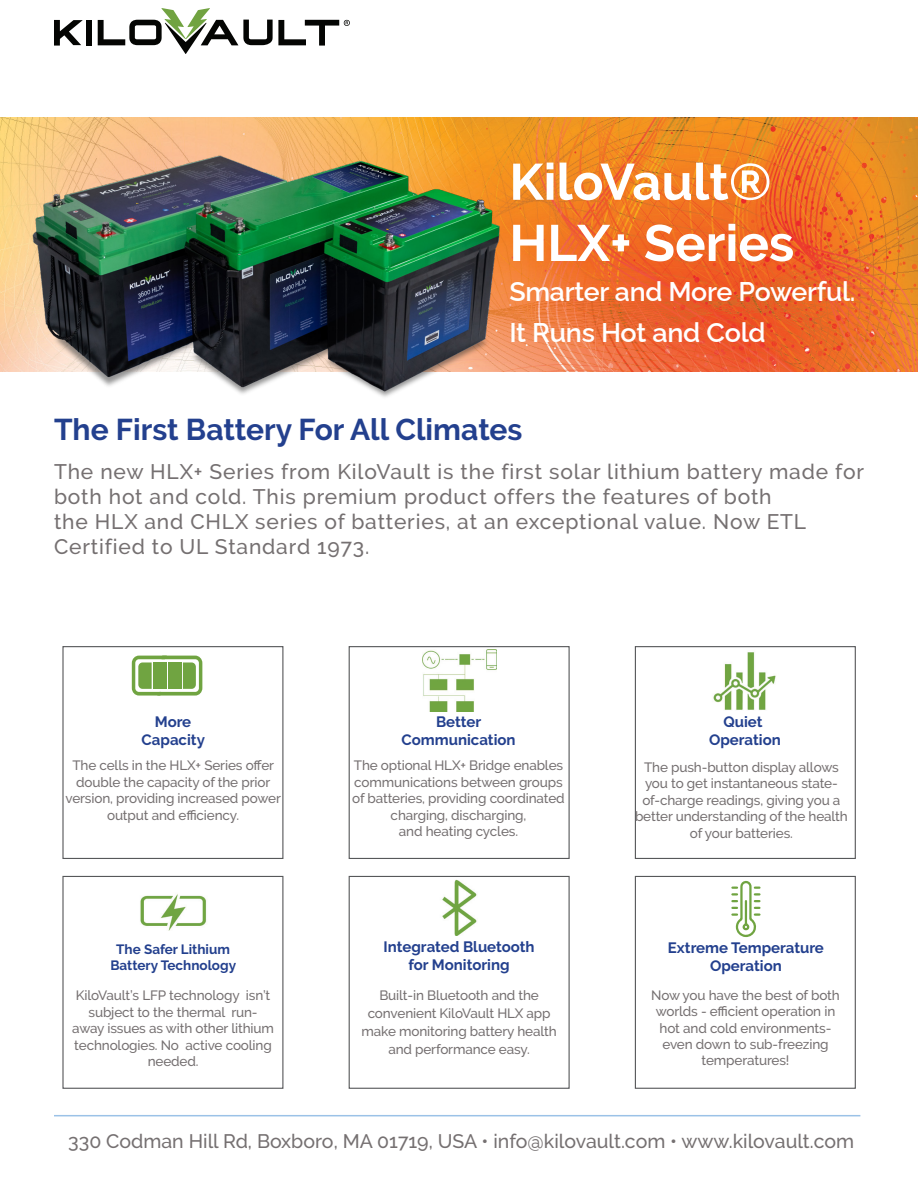
<style>
.page{position:relative;width:918px;height:1188px;background:#fff}
.page>*{position:absolute;margin:0;border:0;box-sizing:border-box;transform-origin:0 0}
.Titile{font:700 51px/61.2px "Raleway";color:#fff}
.t1{font:700 30px "Raleway";color:#23408e}
.Sub_title{font:600 27px "Raleway";letter-spacing:-.01em;color:#fff}
.t2{font:500 21px/25.2px "Raleway";letter-spacing:.04em;color:#757071}
.t3{font:500 19.5px "Raleway";color:#757071}
.t4{font:700 15px/18px "Raleway";color:#23408e;text-align:center}
.t5{font:500 13.5px/16.5px "Raleway";letter-spacing:-.01em;color:#757071;text-align:center}
.t6{font:700 13.5px "Raleway";color:#23408e}
</style>
<div class="page">
<div style="left:62px;top:646px;width:221px;height:213px;border:1px solid #57585a"></div>
<div style="left:62px;top:876px;width:221px;height:213px;border:1px solid #57585a"></div>
<img style="left:423px;top:650px;width:73px;height:62px">
<div style="left:349px;top:646px;width:221px;height:213px;border:1px solid #57585a"></div>
<div style="left:349px;top:876px;width:221px;height:213px;border:1px solid #57585a"></div>
<div style="left:635px;top:646px;width:221px;height:213px;border:1px solid #57585a"></div>
<div style="left:635px;top:876px;width:221px;height:213px;border:1px solid #57585a"></div>
<svg style="left:54px;top:20px;width:29px;height:26px"></svg>
<div style="left:86px;top:20px;width:6px;height:26px;background:#040503"></div>
<svg style="left:98px;top:8px;width:252px;height:46px"></svg>
<hr style="left:54px;top:1115px;width:806px;height:1px;background:#9bc2e7">
<img style="left:0;top:117px;width:918px;height:255px">
<img style="left:713px;top:652px;width:63px;height:58px">
<img style="left:140px;top:894px;width:67px;height:37px">
<img style="left:442px;top:879px;width:35px;height:57px">
<svg style="left:731px;top:881px;width:30px;height:56px"></svg>
<img style="left:19px;top:132px;width:492px;height:265px">
<svg style="left:132px;top:656px;width:70px;height:40px"></svg>
<div style="left:153px;top:662px;width:14px;height:27px;background:#70a441"></div>
<div style="left:168px;top:662px;width:13px;height:27px;background:#70a441"></div>
<p class="Titile" style="left:509px;top:152px;width:286px">KiloVault®<br>HLX+ Series</p>
<p class="Sub_title" style="left:509px;top:270px;width:348px">Smarter and More Powerful.</p>
<p class="Sub_title" style="left:509px;top:311px;width:258px">It Runs Hot and Cold</p>
<p class="t1" style="left:54px;top:413px;width:470px">The First Battery For All Climates</p>
<p class="t2" style="left:54px;top:459px;width:812px">The new HLX+ Series from KiloVault is the first solar lithium battery made for both hot and cold. This premium product offers the features of both<br>the HLX and CHLX series of batteries, at an exceptional value. Now ETL Certified to UL Standard 1973.</p>
<p class="t4" style="left:155px;top:713px;width:38px">More</p>
<p class="t4" style="left:142px;top:731px;width:65px">Capacity</p>
<p class="t4" style="left:436px;top:713px;width:47px">Better</p>
<p class="t4" style="left:401px;top:731px;width:116px">Communication</p>
<p class="t4" style="left:709px;top:713px;width:73px">Quiet<br>Operation</p>
<p class="t5" style="left:65px;top:757px;width:217px">The cells in the HLX+ Series offer double the capacity of the prior version, providing increased power output and efficiency.</p>
<p class="t5" style="left:352px;top:757px;width:214px">The optional HLX+ Bridge enables communications between groups of batteries, providing coordinated charging, discharging,<br>and heating cycles.</p>
<p class="t5" style="left:635px;top:759px;width:214px">The push-button display allows you to get instantaneous state&shy;of-charge readings, giving you a better understanding of the health of your batteries.</p>
<p class="t6" style="left:116px;top:941px;width:115px">The Safer Lithium</p>
<p class="t6" style="left:110px;top:958px;width:127px">Battery Technology</p>
<p class="t4" style="left:384px;top:938px;width:153px">Integrated Bluetooth for Monitoring</p>
<p class="t4" style="left:668px;top:939px;width:157px">Extreme Temperature</p>
<p class="t4" style="left:710px;top:957px;width:73px">Operation</p>
<p class="t5" style="left:72px;top:987px;width:203px">KiloVault’s LFP technology isn’t subject to the thermal run&shy;away issues as with other lithium technologies. No active cooling needed.</p>
<p class="t5" style="left:362px;top:987px;width:197px;line-height:18px">Built-in Bluetooth and the convenient KiloVault HLX app make monitoring battery health and performance easy.</p>
<p class="t5" style="left:651px;top:987px;width:190px">Now you have the best of both worlds - efficient operation in hot and cold environments&shy;even down to sub-freezing temperatures!</p>
<p class="t3" style="left:68px;top:1129px;width:787px">330 Codman Hill Rd, Boxboro, MA 01719, USA • info@kilovault.com • www.kilovault.com</p>
</div>
